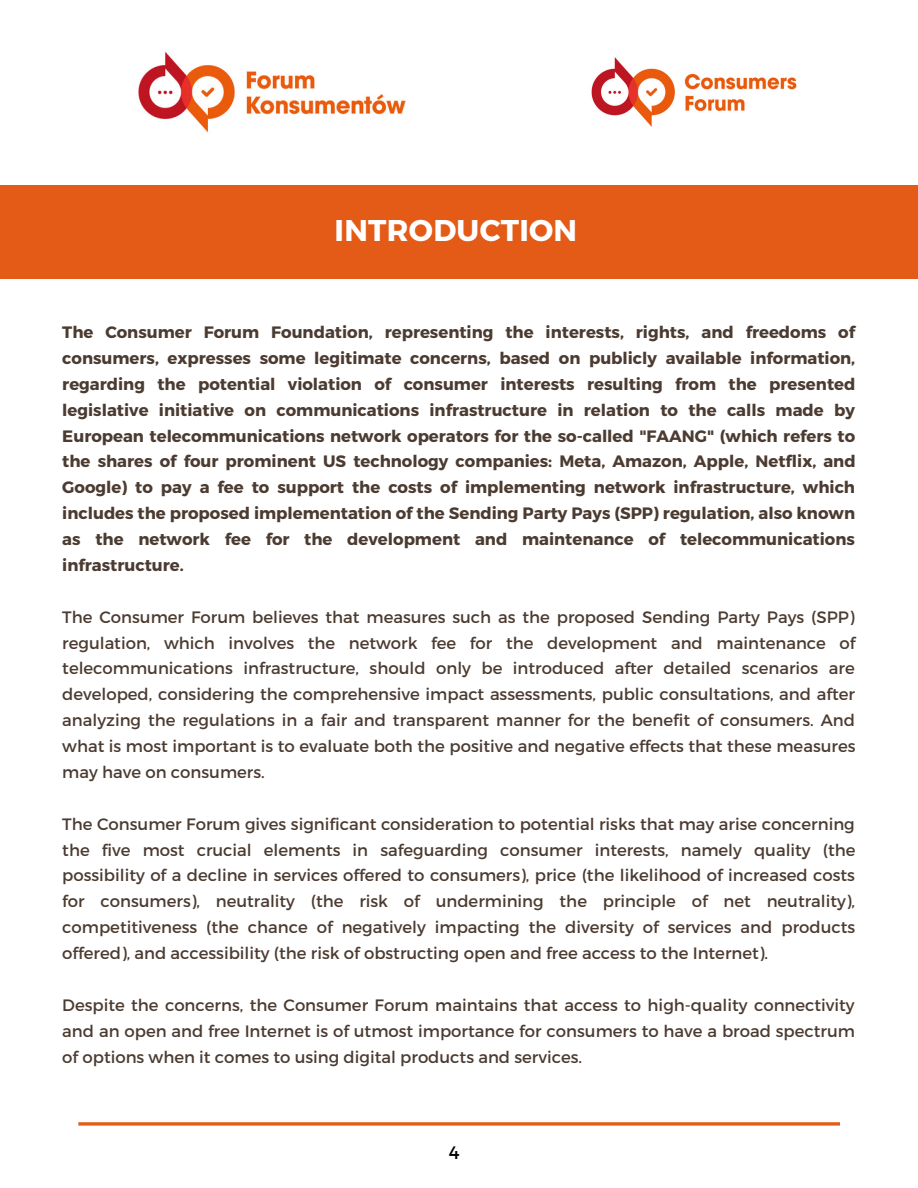
<style>
.page{position:relative;width:918px;height:1188px;background:#fff}
.page>*{position:absolute;margin:0;border:0;box-sizing:border-box;transform-origin:0 0}
.t1{font:700 30px "Montserrat";letter-spacing:.01em;color:#fff}
.t2{font:18px "Montserrat";color:#000}
.t3{font:16.5px/25.8px "Montserrat";color:#4b3b31;text-align:justify}
.t4{font:700 16.5px/25.8px "Montserrat";color:#4b3b31;text-align:justify}
</style>
<div class="page">
<svg style="left:78px;top:1122px;width:762px;height:4px;background:#e7743a"></svg>
<img style="left:138px;top:51px;width:268px;height:82px">
<div style="left:0;top:185px;width:918px;height:94px;background:#e35b16"></div>
<img style="left:591px;top:57px;width:206px;height:70px">
<p class="t1" style="left:335px;top:211px;width:244px">INTRODUCTION</p>
<p class="t4" style="left:62px;top:318px;width:795px">The Consumer Forum Foundation, representing the interests, rights, and freedoms of consumers, expresses some legitimate concerns, based on publicly available information, regarding the potential violation of consumer interests resulting from the presented legislative initiative on communications infrastructure in relation to the calls made by European telecommunications network operators for the so-called "FAANG" (which refers to the shares of four prominent US technology companies: Meta, Amazon, Apple, Netflix, and Google) to pay a fee to support the costs of implementing network infrastructure, which includes the proposed implementation of the Sending Party Pays (SPP) regulation, also known as the network fee for the development and maintenance of telecommunications infrastructure.</p>
<p class="t3" style="left:62px;top:603px;width:795px">The Consumer Forum believes that measures such as the proposed Sending Party Pays (SPP) regulation, which involves the network fee for the development and maintenance of telecommunications infrastructure, should only be introduced after detailed scenarios are developed, considering the comprehensive impact assessments, public consultations, and after analyzing the regulations in a fair and transparent manner for the benefit of consumers. And what is most important is to evaluate both the positive and negative effects that these measures may have on consumers.</p>
<p class="t3" style="left:62px;top:810px;width:795px">The Consumer Forum gives significant consideration to potential risks that may arise concerning the five most crucial elements in safeguarding consumer interests, namely quality (the possibility of a decline in services offered to consumers), price (the likelihood of increased costs for consumers), neutrality (the risk of undermining the principle of net neutrality), competitiveness (the chance of negatively impacting the diversity of services and products offered), and accessibility (the risk of obstructing open and free access to the Internet).</p>
<p class="t3" style="left:62px;top:991px;width:794px">Despite the concerns, the Consumer Forum maintains that access to high-quality connectivity and an open and free Internet is of utmost importance for consumers to have a broad spectrum of options when it comes to using digital products and services.</p>
<p class="t2" style="left:449px;top:1141px;width:12px">4</p>
</div>
